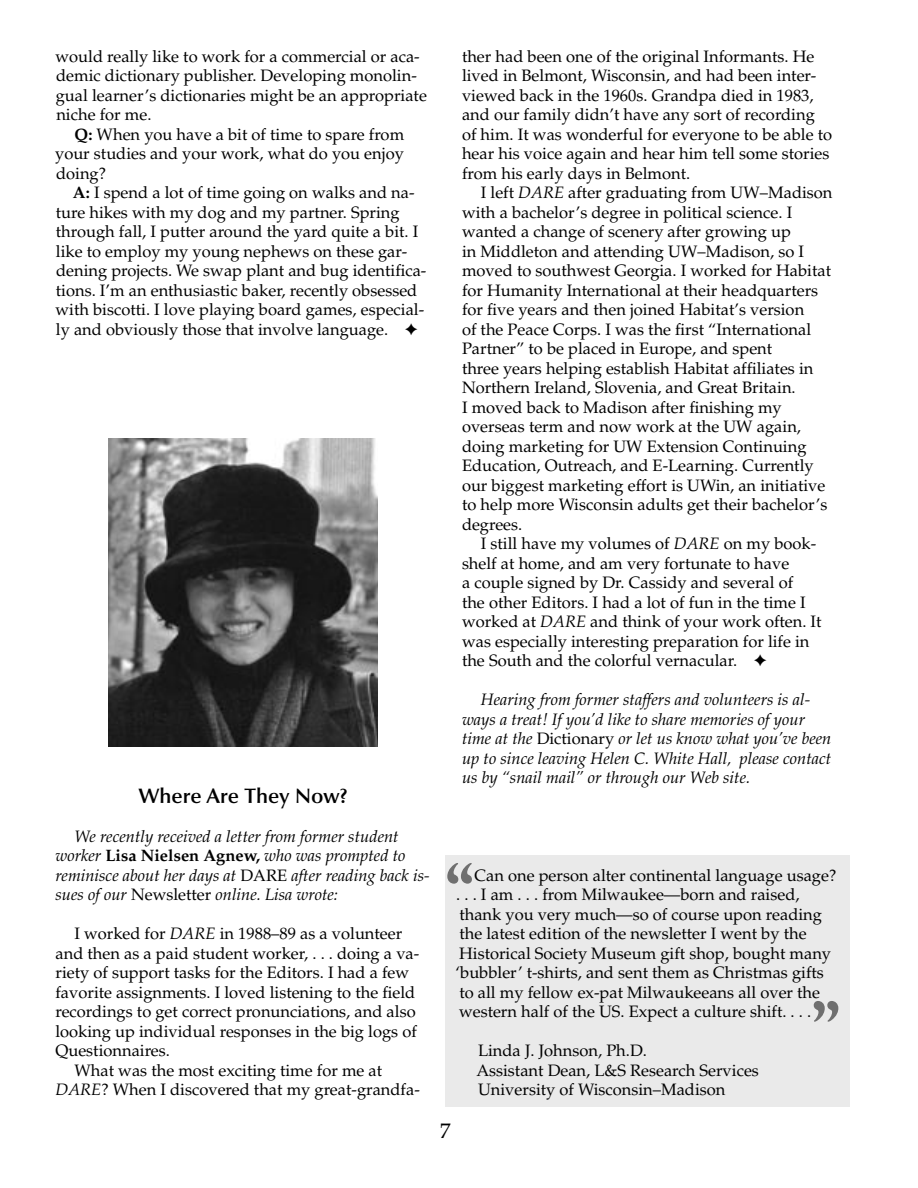
<style>
.page{position:relative;width:918px;height:1188px;background:#fff}
.page>*{position:absolute;margin:0;border:0;box-sizing:border-box;transform-origin:0 0}
.NQtext{font:700 72px "Adobe Caslon Pro";color:#6f6f6f}
.t1{font:600 21px "Optima";color:#000}
.t2{font:21px "Palatino";color:#000}
.text{font:16.5px/19.5px "Palatino";color:#000}
.text-2{font:italic 16.5px/19.5px "Palatino";color:#000}
.NQtext-2{font:16.5px/19.5px "Palatino";color:#000}
.NQaddr{font:16.5px "Palatino";color:#000}
.NQsig{font:16.5px "Palatino";color:#000}
.s1{font-weight:700}
.s2{font-weight:700;font-style:normal}
.s3{font-style:normal}
.s4{font-style:italic}
</style>
<div class="page">
<img style="left:108px;top:438px;width:270px;height:308px">
<div style="left:446px;top:855px;width:404px;height:252px;background:#eaeaea"></div>
<p class="text" style="left:56px;top:46px;width:373px">would really like to work for a commercial or aca&shy;demic dictionary publisher. Developing monolin&shy;gual learner’s dictionaries might be an appropriate niche for me.</p>
<p class="text" style="left:55px;top:124px;width:351px;text-align:justify;text-indent:19px"><span class="s1">Q:</span> When you have a bit of time to spare from your studies and your work, what do you enjoy doing?</p>
<p class="text" style="left:56px;top:183px;width:372px;text-indent:17px"><span class="s1">A:</span> I spend a lot of time going on walks and na&shy;ture hikes with my dog and my partner. Spring through fall, I putter around the yard quite a bit. I like to employ my young nephews on these gar&shy;dening projects. We swap plant and bug identifica&shy;tions. I’m an enthusiastic baker, recently obsessed with biscotti. I love playing board games, especial&shy;ly and obviously those that involve language. ✦</p>
<p class="t1" style="left:138px;top:783px;width:211px">Where Are They Now?</p>
<p class="text-2" style="left:56px;top:826px;width:376px;text-indent:19px">We recently received a letter from former student worker <span class="s2">Lisa Nielsen Agnew,</span> who was prompted to reminisce about her days at <span class="s3">DARE</span> after reading back is&shy;sues of our <span class="s3">Newsletter</span> online. Lisa wrote:</p>
<p class="text" style="left:56px;top:924px;width:365px;text-indent:19px">I worked for <span class="s4">DARE</span> in 1988–89 as a volunteer and then as a paid student worker, . . . doing a va&shy;riety of support tasks for the Editors. I had a few favorite assignments. I loved listening to the field recordings to get correct pronunciations, and also looking up individual responses in the big logs of Questionnaires.</p>
<p class="text" style="left:56px;top:1060px;width:366px;text-indent:19px">What was the most exciting time for me at<br><span class="s4">DARE</span>? When I discovered that my great-grandfa-</p>
<p class="text" style="left:462px;top:46px;width:372px">ther had been one of the original Informants. He lived in Belmont, Wisconsin, and had been inter&shy;viewed back in the 1960s. Grandpa died in 1983, and our family didn’t have any sort of recording of him. It was wonderful for everyone to be able to hear his voice again and hear him tell some stories from his early days in Belmont.</p>
<p class="text" style="left:462px;top:183px;width:372px;text-indent:19px">I left <span class="s4">DARE</span> after graduating from UW–Madison with a bachelor’s degree in political science. I wanted a change of scenery after growing up<br>in Middleton and attending UW–Madison, so I moved to southwest Georgia. I worked for Habitat for Humanity International at their headquarters for five years and then joined Habitat’s version<br>of the Peace Corps. I was the first “International Partner” to be placed in Europe, and spent<br>three years helping establish Habitat affiliates in Northern Ireland, Slovenia, and Great Britain.<br>I moved back to Madison after finishing my overseas term and now work at the UW again, doing marketing for UW Extension Continuing Education, Outreach, and E-Learning. Currently our biggest marketing effort is UWin, an initiative to help more Wisconsin adults get their bachelor’s degrees.</p>
<p class="text" style="left:462px;top:534px;width:361px;text-indent:19px">I still have my volumes of <span class="s4">DARE</span> on my book&shy;shelf at home, and am very fortunate to have<br>a couple signed by Dr. Cassidy and several of<br>the other Editors. I had a lot of fun in the time I worked at <span class="s4">DARE</span> and think of your work often. It was especially interesting preparation for life in the South and the colorful vernacular. ✦</p>
<p class="text-2" style="left:462px;top:690px;width:371px;text-indent:19px">Hearing from former staffers and volunteers is al&shy;ways a treat! If you’d like to share memories of your time at the <span class="s3">Dictionary</span> or let us know what you’ve been up to since leaving Helen C. White Hall, please contact us by “snail mail” or through our Web site.</p>
<p class="NQtext" style="left:446px;top:848px;width:30px">“</p>
<p class="NQtext-2" style="left:456px;top:865px;width:382px;text-indent:19px">Can one person alter continental language usage? . . . I am . . . from Milwaukee—born and raised, thank you very much—so of course upon reading the latest edition of the newsletter I went by the Historical Society Museum gift shop, bought many ‘bubbler’ t-shirts, and sent them as Christmas gifts to all my fellow ex-pat Milwaukeeans all over the western half of the US. Expect a culture shift. . . .</p>
<p class="NQsig" style="left:478px;top:1041px;width:170px">Linda J. Johnson, Ph.D.</p>
<p class="NQtext" style="left:811px;top:986px;width:30px">”</p>
<p class="t2" style="left:440px;top:1118px;width:12px">7</p>
<p class="NQaddr" style="left:476px;top:1060px;width:284px">Assistant Dean, L&amp;S Research Services</p>
<p class="NQaddr" style="left:478px;top:1080px;width:249px">University of Wisconsin–Madison</p>
</div>
